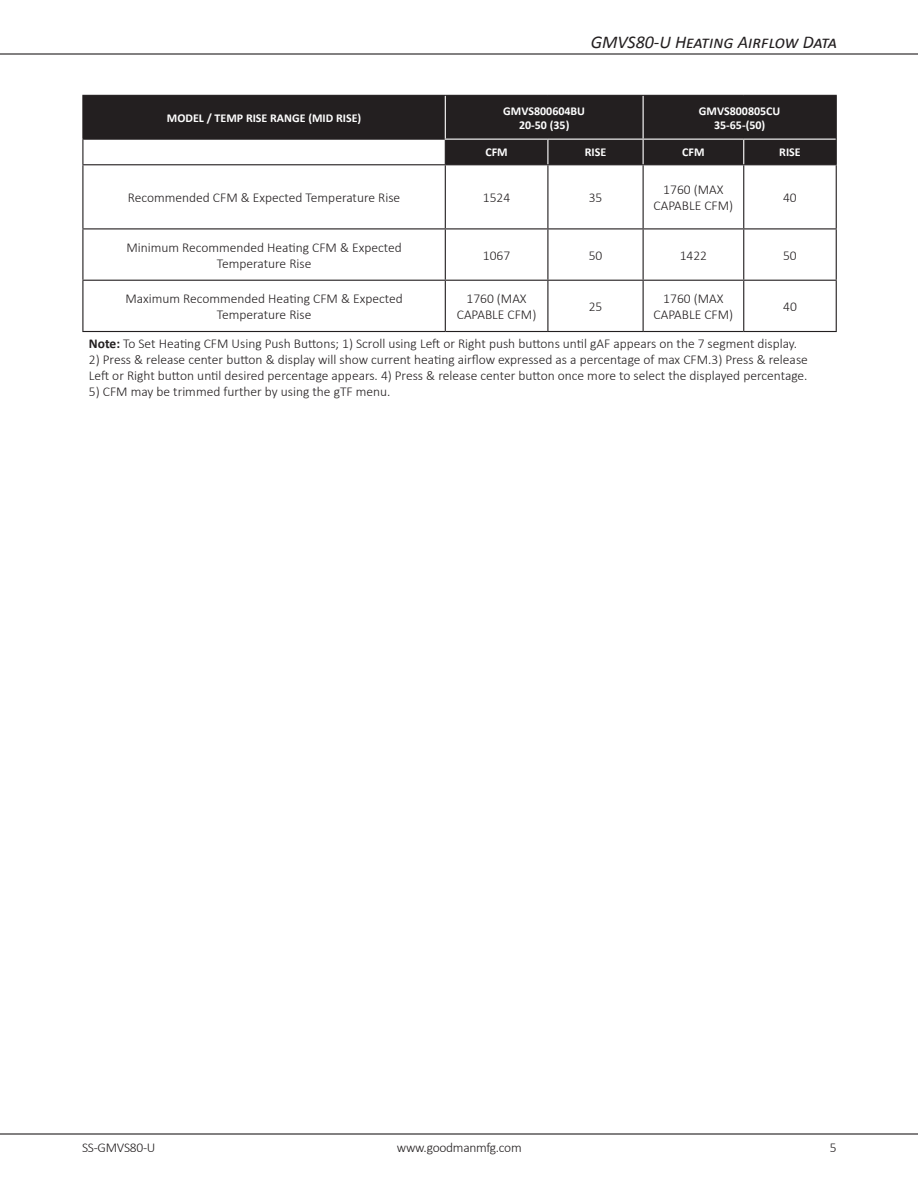
<style>
.page{position:relative;width:918px;height:1188px;background:#fff}
.page>*{position:absolute;margin:0;border:0;box-sizing:border-box;transform-origin:0 0}
.Page_Header{font:italic 18px "Calibri";color:#231f20}
.Table_Text{font:300 13.5px/16.2px "Calibri";color:#231f20;text-align:center}
.Table_Text-2{font:300 13.5px "Calibri";letter-spacing:-.02em;color:#231f20}
.Table_Head-W-8{font:700 12px "Calibri";color:#fff}
.s1{font-weight:700}
</style>
<div class="page">
<hr style="left:0;top:53px;width:918px;height:2px;background:#231f20">
<hr style="left:0;top:1133px;width:918px;height:2px;background:#231f20">
<svg style="left:83px;top:96px;width:753px;height:68px;fill:#231f20"></svg>
<hr style="left:82px;top:95px;width:363px;height:1px;background:#231f20">
<hr style="left:82px;top:96px;width:1px;height:43px;background:#231f20">
<hr style="left:445px;top:95px;width:103px;height:1px;background:#231f20">
<hr style="left:548px;top:95px;width:95px;height:1px;background:#231f20">
<hr style="left:643px;top:95px;width:101px;height:1px;background:#231f20">
<hr style="left:744px;top:95px;width:93px;height:1px;background:#231f20">
<hr style="left:836px;top:96px;width:1px;height:43px;background:#231f20">
<hr style="left:82px;top:139px;width:364px;height:1px;background:#231f20">
<svg style="left:82px;top:140px;width:1px;height:24px"></svg>
<svg style="left:445px;top:140px;width:1px;height:24px"></svg>
<svg style="left:836px;top:139px;width:1px;height:25px"></svg>
<hr style="left:82px;top:164px;width:363px;height:1px;background:#231f20">
<hr style="left:82px;top:165px;width:1px;height:63px;background:#231f20">
<hr style="left:445px;top:164px;width:103px;height:1px;background:#231f20">
<hr style="left:445px;top:165px;width:1px;height:63px;background:#231f20">
<hr style="left:548px;top:164px;width:95px;height:1px;background:#231f20">
<hr style="left:547px;top:165px;width:1px;height:63px;background:#231f20">
<hr style="left:643px;top:164px;width:101px;height:1px;background:#231f20">
<hr style="left:643px;top:165px;width:1px;height:63px;background:#231f20">
<hr style="left:744px;top:164px;width:93px;height:1px;background:#231f20">
<hr style="left:743px;top:165px;width:1px;height:63px;background:#231f20">
<hr style="left:836px;top:165px;width:1px;height:63px;background:#231f20">
<hr style="left:82px;top:228px;width:363px;height:1px;background:#231f20">
<hr style="left:82px;top:229px;width:1px;height:51px;background:#231f20">
<hr style="left:445px;top:228px;width:103px;height:1px;background:#231f20">
<hr style="left:445px;top:229px;width:1px;height:51px;background:#231f20">
<hr style="left:548px;top:228px;width:95px;height:1px;background:#231f20">
<hr style="left:547px;top:229px;width:1px;height:51px;background:#231f20">
<hr style="left:643px;top:228px;width:101px;height:1px;background:#231f20">
<hr style="left:643px;top:229px;width:1px;height:51px;background:#231f20">
<hr style="left:744px;top:228px;width:93px;height:1px;background:#231f20">
<hr style="left:743px;top:229px;width:1px;height:51px;background:#231f20">
<hr style="left:836px;top:229px;width:1px;height:51px;background:#231f20">
<hr style="left:82px;top:280px;width:363px;height:1px;background:#231f20">
<hr style="left:82px;top:281px;width:1px;height:50px;background:#231f20">
<hr style="left:445px;top:280px;width:103px;height:1px;background:#231f20">
<hr style="left:445px;top:281px;width:1px;height:50px;background:#231f20">
<hr style="left:548px;top:280px;width:95px;height:1px;background:#231f20">
<hr style="left:547px;top:281px;width:1px;height:50px;background:#231f20">
<hr style="left:643px;top:280px;width:101px;height:1px;background:#231f20">
<hr style="left:643px;top:281px;width:1px;height:50px;background:#231f20">
<hr style="left:744px;top:280px;width:93px;height:1px;background:#231f20">
<hr style="left:743px;top:281px;width:1px;height:50px;background:#231f20">
<hr style="left:836px;top:281px;width:1px;height:50px;background:#231f20">
<hr style="left:82px;top:331px;width:363px;height:1px;background:#231f20">
<hr style="left:445px;top:331px;width:103px;height:1px;background:#231f20">
<hr style="left:548px;top:331px;width:95px;height:1px;background:#231f20">
<hr style="left:643px;top:331px;width:101px;height:1px;background:#231f20">
<hr style="left:744px;top:331px;width:93px;height:1px;background:#231f20">
<hr style="left:445px;top:96px;width:1px;height:43px;background:#fff">
<hr style="left:643px;top:96px;width:1px;height:43px;background:#fff">
<hr style="left:445px;top:139px;width:103px;height:1px;background:#fff">
<hr style="left:548px;top:139px;width:95px;height:1px;background:#fff">
<svg style="left:547px;top:140px;width:1px;height:24px"></svg>
<hr style="left:643px;top:139px;width:101px;height:1px;background:#fff">
<svg style="left:643px;top:140px;width:1px;height:24px"></svg>
<hr style="left:744px;top:139px;width:92px;height:1px;background:#fff">
<svg style="left:743px;top:140px;width:1px;height:24px"></svg>
<p class="Table_Head-W-8" style="left:167px;top:110px;width:196px">MODEL / TEMP RISE RANGE (MID RISE)</p>
<p class="Page_Header" style="left:591px;top:29px;width:248px">GMVS80-U Heating Airflow Data</p>
<p class="Table_Head-W-8" style="left:503px;top:103px;width:83px">GMVS800604BU</p>
<p class="Table_Head-W-8" style="left:519px;top:117px;width:52px">20-50 (35)</p>
<p class="Table_Head-W-8" style="left:699px;top:103px;width:83px">GMVS800805CU</p>
<p class="Table_Head-W-8" style="left:714px;top:117px;width:53px">35-65-(50)</p>
<p class="Table_Head-W-8" style="left:485px;top:145px;width:24px">CFM</p>
<p class="Table_Head-W-8" style="left:585px;top:145px;width:23px">RISE</p>
<p class="Table_Head-W-8" style="left:682px;top:145px;width:24px">CFM</p>
<p class="Table_Head-W-8" style="left:779px;top:145px;width:23px">RISE</p>
<p class="Table_Text" style="left:128px;top:189px;width:274px">Recommended CFM &amp; Expected Temperature Rise</p>
<p class="Table_Text" style="left:483px;top:189px;width:29px">1524</p>
<p class="Table_Text" style="left:589px;top:189px;width:15px">35</p>
<p class="Table_Text" style="left:654px;top:181px;width:81px">1760 (MAX<br>CAPABLE CFM)</p>
<p class="Table_Text" style="left:783px;top:189px;width:15px">40</p>
<p class="Table_Text" style="left:126px;top:239px;width:277px">Minimum Recommended Heating CFM &amp; Expected<br>Temperature Rise</p>
<p class="Table_Text" style="left:483px;top:247px;width:29px">1067</p>
<p class="Table_Text" style="left:589px;top:247px;width:15px">50</p>
<p class="Table_Text" style="left:680px;top:247px;width:29px">1422</p>
<p class="Table_Text" style="left:783px;top:247px;width:15px">50</p>
<p class="Table_Text" style="left:125px;top:290px;width:279px">Maximum Recommended Heating CFM &amp; Expected<br>Temperature Rise</p>
<p class="Table_Text" style="left:457px;top:290px;width:81px">1760 (MAX<br>CAPABLE CFM)</p>
<p class="Table_Text" style="left:589px;top:298px;width:15px">25</p>
<p class="Table_Text" style="left:654px;top:290px;width:81px">1760 (MAX<br>CAPABLE CFM)</p>
<p class="Table_Text" style="left:783px;top:298px;width:15px">40</p>
<p class="Table_Text" style="left:89px;top:335px;width:710px"><span class="s1">Note:</span> To Set Heating CFM Using Push Buttons; 1) Scroll using Left or Right push buttons until gAF appears on the 7 segment display.</p>
<p class="Table_Text" style="left:89px;top:351px;width:720px;text-align:left">2) Press &amp; release center button &amp; display will show current heating airflow expressed as a percentage of max CFM.3) Press &amp; release<br>Left or Right button until desired percentage appears. 4) Press &amp; release center button once more to select the displayed percentage.</p>
<p class="Table_Text" style="left:89px;top:384px;width:303px">5) CFM may be trimmed further by using the gTF menu.</p>
<p class="Table_Text-2" style="left:82px;top:1139px;width:75px">SS-GMVS80-U</p>
<p class="Table_Text-2" style="left:397px;top:1139px;width:126px">www.goodmanmfg.com</p>
<p class="Table_Text" style="left:830px;top:1139px;width:8px">5</p>
</div>
